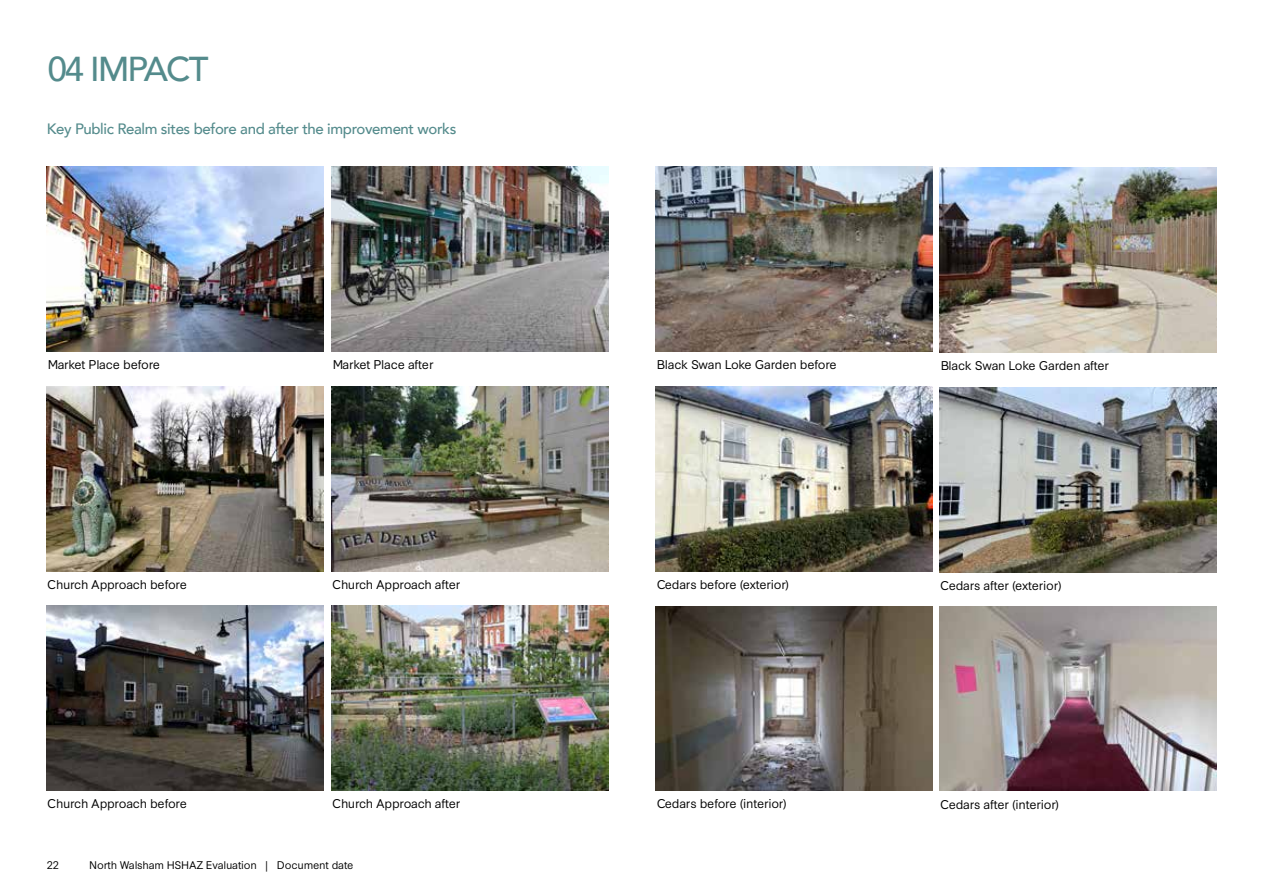
<style>
.page{position:relative;width:1263px;height:893px;background:#fff}
.page>*{position:absolute;margin:0;border:0;box-sizing:border-box;transform-origin:0 0}
.t1{font:500 34.5px "Avenir";letter-spacing:-.05em;color:#548b8c}
.t2{font:500 15px "Avenir";letter-spacing:-.025em;color:#548b8c}
.t3{font:12px "Synthese";letter-spacing:-.02em;color:#000}
.t4{font:10.5px "Synthese";letter-spacing:-.02em;color:#000}
</style>
<div class="page">
<img style="left:940px;top:168px;width:276px;height:184px">
<img style="left:940px;top:387px;width:276px;height:185px">
<img style="left:940px;top:606px;width:276px;height:185px">
<img style="left:656px;top:606px;width:276px;height:185px">
<img style="left:47px;top:387px;width:276px;height:184px">
<img style="left:47px;top:606px;width:276px;height:184px">
<img style="left:656px;top:167px;width:276px;height:184px">
<img style="left:656px;top:387px;width:276px;height:184px">
<img style="left:332px;top:167px;width:276px;height:184px">
<img style="left:332px;top:387px;width:276px;height:184px">
<img style="left:332px;top:606px;width:276px;height:184px">
<img style="left:47px;top:167px;width:276px;height:184px">
<h1 class="t1" style="left:47px;top:39px;width:163px">04 IMPACT</h1>
<p class="t2" style="left:47px;top:115px;width:411px">Key Public Realm sites before and after the improvement works</p>
<p class="t3" style="left:47px;top:355px;width:114px">Market Place before</p>
<p class="t3" style="left:332px;top:355px;width:103px">Market Place after</p>
<p class="t3" style="left:47px;top:575px;width:141px">Church Approach before</p>
<p class="t3" style="left:332px;top:575px;width:130px">Church Approach after</p>
<p class="t3" style="left:47px;top:794px;width:141px">Church Approach before</p>
<p class="t3" style="left:332px;top:794px;width:130px">Church Approach after</p>
<p class="t4" style="left:47px;top:856px;width:13px">22</p>
<p class="t4" style="left:89px;top:856px;width:266px">North Walsham HSHAZ Evaluation | Document date</p>
<p class="t3" style="left:657px;top:355px;width:182px">Black Swan Loke Garden before</p>
<p class="t3" style="left:940px;top:356px;width:170px">Black Swan Loke Garden after</p>
<p class="t3" style="left:656px;top:575px;width:134px">Cedars before (exterior)</p>
<p class="t3" style="left:940px;top:576px;width:123px">Cedars after (exterior)</p>
<p class="t3" style="left:656px;top:794px;width:132px">Cedars before (interior)</p>
<p class="t3" style="left:940px;top:794px;width:121px">Cedars after (interior)</p>
</div>
